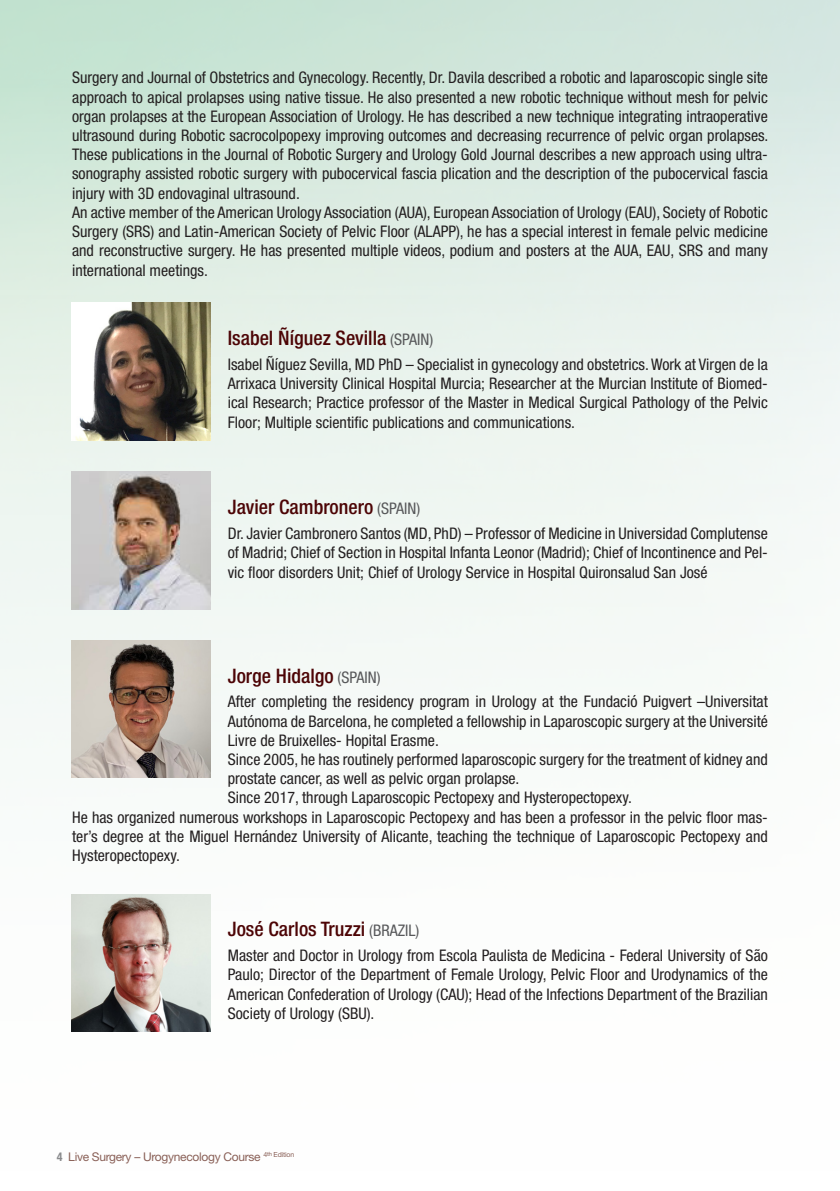
<style>
.page{position:relative;width:840px;height:1191px;background:#fff}
.page>*{position:absolute;margin:0;border:0;box-sizing:border-box;transform-origin:0 0}
.t1{font:500 condensed 20px "Helvetica Neue LT Std";color:#4c0405}
.t2{font:condensed 16px/19.2px "Helvetica Neue LT Std";color:#231f20;text-align:justify}
.t3{font:12px "Helvetica Neue LT Std";letter-spacing:-.025em;color:#6c382d}
.s1{font-weight:400;font-size:16px;color:#57585a}
.s2{font-weight:700;font-stretch:condensed;color:#6c6d70}
</style>
<div class="page">
<div style="left:0;top:74px;width:839px;height:1117px;background:linear-gradient(to bottom,#dbebe2,#fff)"></div>
<img style="left:72px;top:303px;width:139px;height:137px">
<img style="left:72px;top:472px;width:139px;height:137px">
<img style="left:72px;top:640px;width:139px;height:137px">
<img style="left:72px;top:894px;width:139px;height:137px">
<p class="t2" style="left:72px;top:68px;width:697px">Surgery and Journal of Obstetrics and Gynecology. Recently, Dr. Davila described a robotic and laparoscopic single site approach to apical prolapses using native tissue. He also presented a new robotic technique without mesh for pelvic organ prolapses at the European Association of Urology. He has described a new technique integrating intraoperative ultrasound during Robotic sacrocolpopexy improving outcomes and decreasing recurrence of pelvic organ prolapses.<br>These publications in the Journal of Robotic Surgery and Urology Gold Journal describes a new approach using ultra&shy;sonography assisted robotic surgery with pubocervical fascia plication and the description of the pubocervical fascia injury with 3D endovaginal ultrasound.</p>
<p class="t2" style="left:72px;top:202px;width:697px">An active member of the American Urology Association (AUA), European Association of Urology (EAU), Society of Robotic Surgery (SRS) and Latin-American Society of Pelvic Floor (ALAPP), he has a special interest in female pelvic medicine and reconstructive surgery. He has presented multiple videos, podium and posters at the AUA, EAU, SRS and many international meetings.</p>
<p class="t1" style="left:228px;top:326px;width:207px">Isabel Ñíguez Sevilla <span class="s1">(SPAIN)</span></p>
<p class="t2" style="left:228px;top:355px;width:541px">Isabel Ñíguez Sevilla, MD PhD – Specialist in gynecology and obstetrics. Work at Virgen de la Arrixaca University Clinical Hospital Murcia; Researcher at the Murcian Institute of Biomed&shy;ical Research; Practice professor of the Master in Medical Surgical Pathology of the Pelvic Floor; Multiple scientific publications and communications.</p>
<p class="t1" style="left:228px;top:495px;width:194px">Javier Cambronero <span class="s1">(SPAIN)</span></p>
<p class="t2" style="left:228px;top:524px;width:541px">Dr. Javier Cambronero Santos (MD, PhD) – Professor of Medicine in Universidad Complutense of Madrid; Chief of Section in Hospital Infanta Leonor (Madrid); Chief of Incontinence and Pel&shy;vic floor disorders Unit; Chief of Urology Service in Hospital Quironsalud San José</p>
<p class="t1" style="left:228px;top:663px;width:154px">Jorge Hidalgo <span class="s1">(SPAIN)</span></p>
<p class="t2" style="left:228px;top:692px;width:541px">After completing the residency program in Urology at the Fundació Puigvert –Universitat Autónoma de Barcelona, he completed a fellowship in Laparoscopic surgery at the Université Livre de Bruixelles- Hopital Erasme.</p>
<p class="t2" style="left:228px;top:749px;width:541px">Since 2005, he has routinely performed laparoscopic surgery for the treatment of kidney and prostate cancer, as well as pelvic organ prolapse.</p>
<p class="t2" style="left:228px;top:788px;width:405px">Since 2017, through Laparoscopic Pectopexy and Hysteropectopexy.</p>
<p class="t2" style="left:72px;top:807px;width:697px">He has organized numerous workshops in Laparoscopic Pectopexy and has been a professor in the pelvic floor mas&shy;ter’s degree at the Miguel Hernández University of Alicante, teaching the technique of Laparoscopic Pectopexy and Hysteropectopexy.</p>
<p class="t1" style="left:228px;top:917px;width:193px">José Carlos Truzzi <span class="s1">(BRAZIL)</span></p>
<p class="t2" style="left:228px;top:946px;width:541px">Master and Doctor in Urology from Escola Paulista de Medicina - Federal University of São Paulo; Director of the Department of Female Urology, Pelvic Floor and Urodynamics of the American Confederation of Urology (CAU); Head of the Infections Department of the Brazilian Society of Urology (SBU).</p>
<p class="t3" style="left:57px;top:1149px;width:239px"><span class="s2">4</span> Live Surgery – Urogynecology Course <sup>4</sup><sup>th</sup> <sup>Edition</sup></p>
</div>
